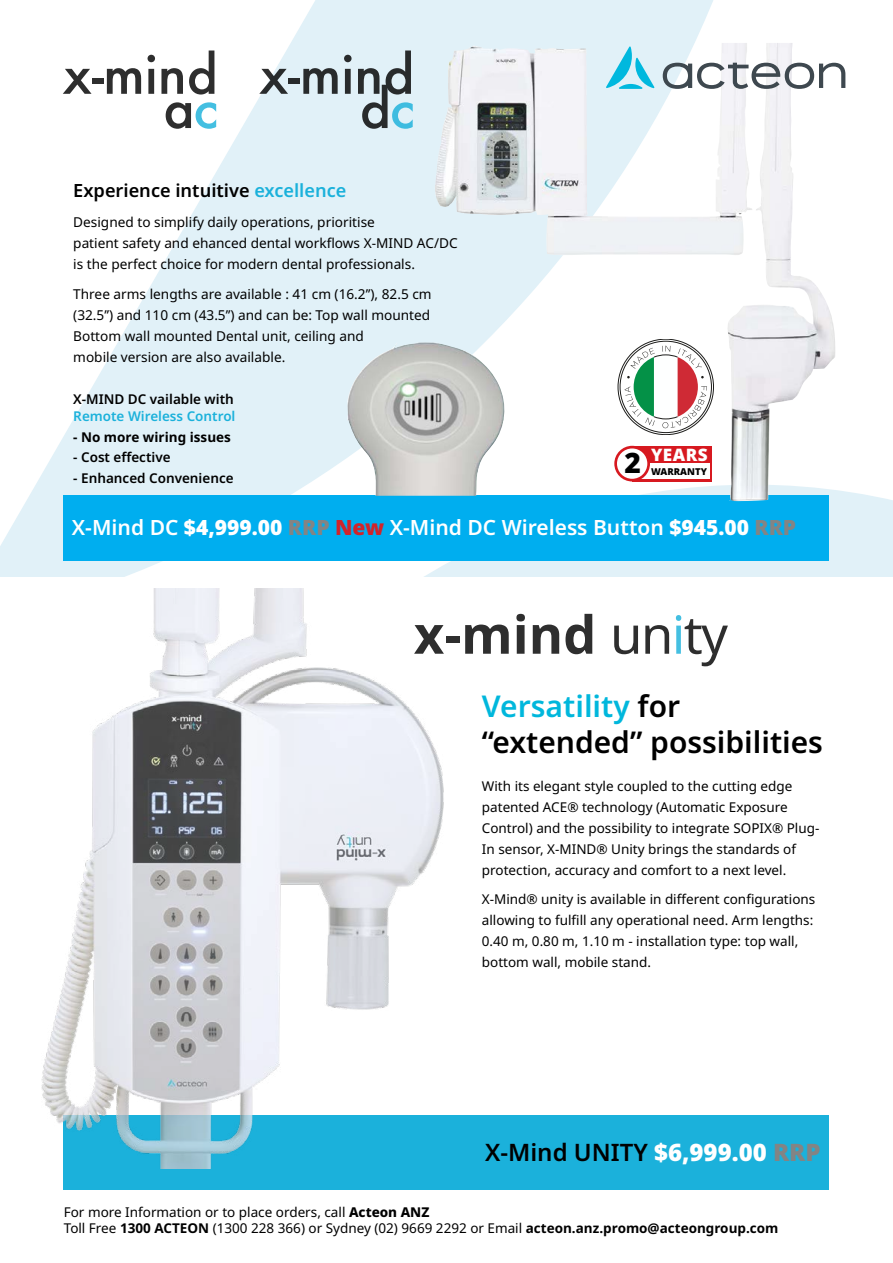
<style>
.page{position:relative;width:893px;height:1263px;background:#fff}
.page>*{position:absolute;margin:0;border:0;box-sizing:border-box;transform-origin:0 0}
.t1{font:500 52.5px "Futura";color:#000}
.t2{font:700 52.5px "Noto Sans";color:#000}
.t3{font:600 30px/36px "Noto Sans";color:#000}
.t4{font:900 28.2px "Noto Sans";color:#000}
.t5{font:600 24px "Noto Sans";color:#000}
.t6{font:600 21px "Noto Sans";color:#fff}
.t7{font:600 18.15px "Noto Sans";color:#000}
.t8{font:900 17.25px "Noto Sans";letter-spacing:.025em;color:#fff}
.t9{font:13.65px/21.1px "Noto Sans";color:#000}
.t10{font:13.5px/21px "Noto Sans";color:#000}
.t11{font:600 13.5px "Noto Sans";color:#000}
.t12{font:600 13.5px "Noto Sans";color:#1bb1db}
.t13{font:700 13.5px "Noto Sans";color:#000}
.t14{font:900 9.45px "Noto Sans";color:#000}
.s1{color:#1bb1db}
.s2{font-weight:900}
.s3{font-weight:900;color:#838484}
.s4{font-weight:900;color:#d2232a}
.s5{font-weight:400}
.s6{font-weight:400;color:#1bb1db}
.s7{color:#00b7dc}
.s8{font-weight:900;color:#fff}
.s9{font-weight:800}
.s10{font-weight:700}
</style>
<div class="page">
<svg style="left:0;top:0;width:713px;height:576px;fill:#e1f1f8"></svg>
<svg style="left:374px;top:490px;width:519px;height:86px;fill:#e1f1f8"></svg>
<div style="left:63px;top:495px;width:766px;height:66px;background:#00aeef"></div>
<img style="left:443px;top:43px;width:393px;height:459px">
<div style="left:632px;top:446px;width:80px;height:35px;background:#d71920"></div>
<div style="left:632px;top:464px;width:77px;height:15px;background:#fff"></div>
<svg style="left:615px;top:446px;width:35px;height:35px"></svg>
<div style="left:617px;top:448px;width:30px;height:31px;background:#fff;border-radius:50%"></div>
<img style="left:346px;top:342px;width:162px;height:154px">
<svg style="left:618px;top:339px;width:95px;height:96px"></svg>
<svg style="left:625px;top:346px;width:82px;height:82px"></svg>
<svg style="left:606px;top:46px;width:49px;height:43px"></svg>
<svg style="left:663px;top:63px;width:182px;height:26px"></svg>
<div style="left:64px;top:1115px;width:765px;height:75px;background:#1bb1db"></div>
<img style="left:41px;top:588px;width:403px;height:581px">
<h1 class="t1" style="left:62px;top:38px;width:157px">x-mind</h1>
<h1 class="t1" style="left:163px;top:73px;width:56px">a<span class="s1">c</span></h1>
<h1 class="t1" style="left:259px;top:38px;width:157px">x-mind</h1>
<h1 class="t1" style="left:360px;top:73px;width:56px">d<span class="s1">c</span></h1>
<h3 class="t7" style="left:73px;top:177px;width:275px">Experience intuitive <span class="s1">excellence</span></h3>
<p class="t9" style="left:73px;top:211px;width:386px">Designed to simplify daily operations, prioritise<br>patient safety and ehanced dental workflows X-MIND AC/DC is the perfect choice for modern dental professionals.</p>
<p class="t9" style="left:73px;top:284px;width:360px">Three arms lengths are available : 41 cm (16.2’’), 82.5 cm (32.5’’) and 110 cm (43.5’’) and can be: Top wall mounted Bottom wall mounted Dental unit, ceiling and<br>mobile version are also available.</p>
<p class="t11" style="left:73px;top:390px;width:162px">X-MIND DC vailable with</p>
<p class="t12" style="left:73px;top:406px;width:164px">Remote Wireless Control</p>
<p class="t13" style="left:73px;top:427px;width:159px">- No more wiring issues</p>
<p class="t11" style="left:73px;top:448px;width:99px">- Cost effective</p>
<p class="t11" style="left:73px;top:469px;width:162px">- Enhanced Convenience</p>
<h3 class="t4" style="left:624px;top:447px;width:18px">2</h3>
<p class="t8" style="left:651px;top:445px;width:58px">YEARS</p>
<p class="t14" style="left:651px;top:466px;width:57px">WARRANTY</p>
<h3 class="t6" style="left:72px;top:513px;width:726px">X-Mind DC <span class="s2">$4,999.00</span> <span class="s3">RRP</span> <span class="s4">New</span> X-Mind DC Wireless Button <span class="s2">$945.00</span> <span class="s3">RRP</span></h3>
<h1 class="t2" style="left:414px;top:598px;width:316px">x-mind <span class="s5">un</span><span class="s6">i</span><span class="s5">ty</span></h1>
<h2 class="t3" style="left:482px;top:688px;width:343px"><span class="s7">Versatility</span> for “extended” possibilities</h2>
<p class="t10" style="left:482px;top:776px;width:339px">With its elegant style coupled to the cutting edge patented ACE® technology (Automatic Exposure Control) and the possibility to integrate SOPIX® Plug-In sensor, X-MIND® Unity brings the standards of protection, accuracy and comfort to a next level.</p>
<p class="t10" style="left:482px;top:889px;width:335px">X-Mind® unity is available in different configurations allowing to fulfill any operational need. Arm lengths:<br>0.40 m, 0.80 m, 1.10 m - installation type: top wall, bottom wall, mobile stand.</p>
<h3 class="t5" style="left:485px;top:1135px;width:337px">X-Mind UNITY <span class="s8">$6,999.00</span> <span class="s3">RRP</span></h3>
<p class="t10" style="left:64px;top:1204px;width:716px;line-height:16.2px">For more Information or to place orders, call <span class="s9">Acteon ANZ<br></span>Toll Free <span class="s10">1300 ACTEON</span> (1300 228 366) or Sydney (02) 9669 2292 or Email <span class="s10">acteon.anz.promo@acteongroup.com</span></p>
</div>
